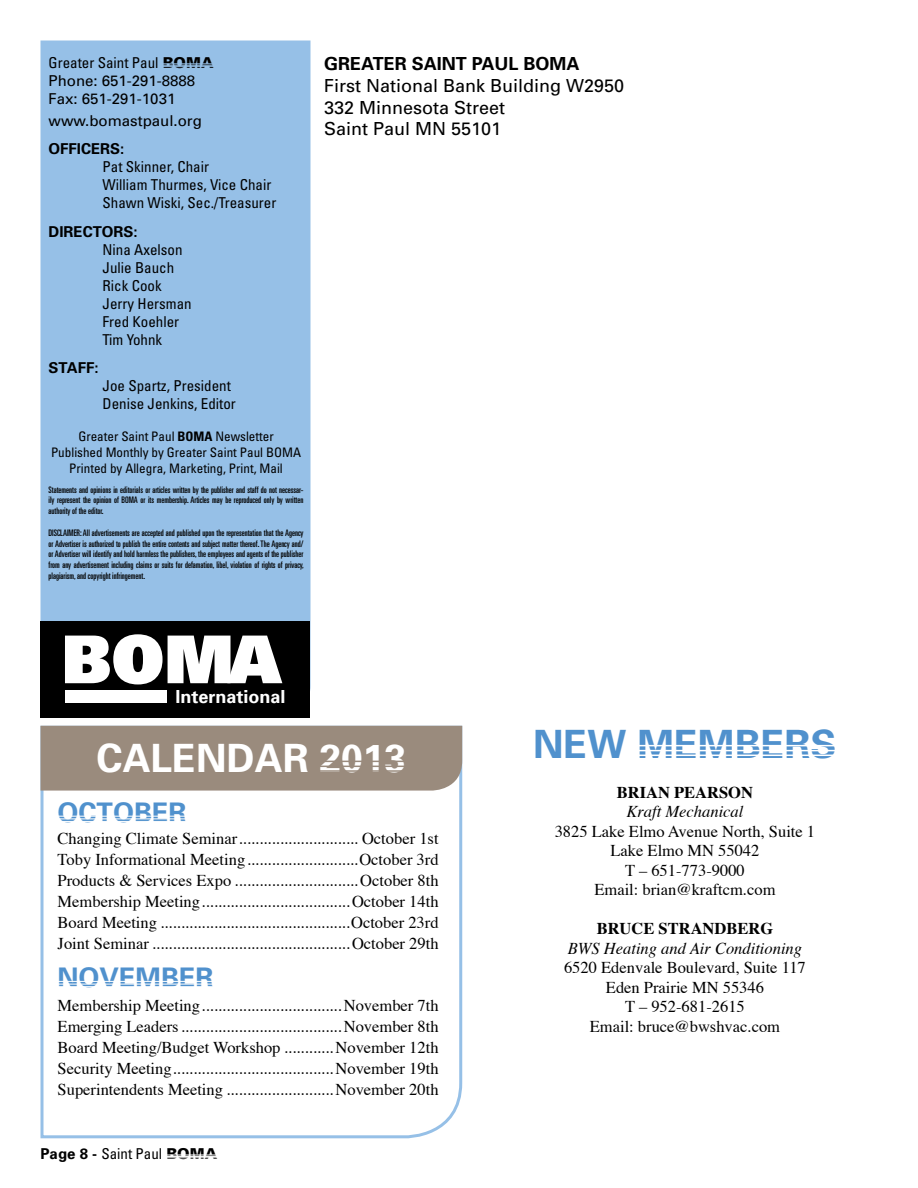
<style>
.page{position:relative;width:918px;height:1188px;background:#fff}
.page>*{position:absolute;margin:0;border:0;box-sizing:border-box;transform-origin:0 0}
.t1{font:900 66px "Univers";color:#fff}
.t2{font:700 39px "Univers";color:#fff}
.t3{font:700 39px "Univers";color:#5091cd}
.t4{font:700 27px "Univers";color:#5091cd}
.t5{font:18px/21.6px "Univers";color:#000}
.t6{font:700 18px "Univers";color:#000}
.t7{font:700 18px "Univers";color:#fff}
.t8{font:16.5px/21px "Times";color:#000;text-align:justify}
.t9{font:italic 16.5px "Times";color:#000}
.t10{font:700 16.5px "Times";color:#000}
.t11{font:condensed 15px/18px "Univers";color:#000}
.t12{font:15px/18px "Univers";color:#000}
.t13{font:700 15px "Univers";color:#000}
.t14{font:condensed 13.2px "Univers";color:#000}
.t15{font:ultra-condensed 9px/10.8px "Univers";color:#000;text-align:justify}
.s1{font-stretch:condensed}
.s2{font-weight:900}
.s3{font-weight:700}
.s4{font-weight:700;font-stretch:normal}
.s5{font-weight:900;font-stretch:normal}
</style>
<div class="page">
<svg style="left:40px;top:725px;width:423px;height:414px"></svg>
<div style="left:40px;top:40px;width:270px;height:581px;background:#96c0e7"></div>
<hr style="left:160px;top:65px;width:58px;height:1px;background:#96c0e7">
<hr style="left:160px;top:63px;width:58px;height:1px;background:#96c0e7">
<hr style="left:160px;top:66px;width:58px;height:1px;background:#96c0e7">
<div style="left:40px;top:621px;width:270px;height:96px;background:#000"></div>
<div style="left:65px;top:691px;width:101px;height:12px;background:#fff"></div>
<div style="left:40px;top:726px;width:422px;height:65px;background:#9a8b7d"></div>
<hr style="left:316px;top:766px;width:92px;height:1px;background:#9a8b7d">
<hr style="left:316px;top:761px;width:92px;height:1px;background:#9a8b7d">
<hr style="left:316px;top:770px;width:92px;height:2px;background:#9a8b7d">
<hr style="left:58px;top:819px;width:163px;height:1px;background:#fff">
<hr style="left:58px;top:816px;width:163px;height:1px;background:#fff">
<hr style="left:58px;top:821px;width:163px;height:1px;background:#fff">
<hr style="left:58px;top:984px;width:162px;height:1px;background:#fff">
<hr style="left:58px;top:981px;width:162px;height:1px;background:#fff">
<hr style="left:58px;top:986px;width:162px;height:1px;background:#fff">
<p class="t12" style="left:49px;top:54px;width:166px"><span class="s1">Greater Saint Paul</span> <span class="s2">BOMA<br></span>Phone: 651-291-8888<br>Fax: 651-291-1031</p>
<p class="t12" style="left:49px;top:112px;width:155px">www.bomastpaul.org</p>
<p class="t13" style="left:49px;top:140px;width:22px">OFFICERS</p>
<p class="t13" style="left:120px;top:140px;width:6px">:</p>
<p class="t11" style="left:103px;top:158px;width:175px">Pat Skinner, Chair<br>William Thurmes, Vice Chair<br>Shawn Wiski, Sec./Treasurer</p>
<p class="t13" style="left:49px;top:222px;width:20px">DIREC</p>
<p class="t13" style="left:93px;top:222px;width:21px">TORS</p>
<p class="t13" style="left:134px;top:222px;width:6px">:</p>
<p class="t11" style="left:103px;top:240px;width:91px">Nina Axelson<br>Julie Bauch<br>Rick Cook<br>Jerry Hersman<br>Fred Koehler<br>Tim Yohnk</p>
<p class="t13" style="left:49px;top:359px;width:52px">STAFF:</p>
<p class="t11" style="left:103px;top:377px;width:135px">Joe Spartz, President<br>Denise Jenkins, Editor</p>
<p class="t14" style="left:78px;top:428px;width:197px">Greater Saint Paul <span class="s3">BOMA</span> Newsletter</p>
<p class="t14" style="left:51px;top:444px;width:241px">Published Monthly by Greater Saint Paul Boma</p>
<p class="t14" style="left:69px;top:460px;width:215px">Printed by Allegra, Marketing, Print, Mail</p>
<p class="t15" style="left:49px;top:484px;width:256px">Statements and opinions in editorials or articles written by the publisher and staff do not necessar&shy;ily represent the opinion of BOMA or its membership. Articles may be reproduced only by written authority of the editor.</p>
<p class="t15" style="left:49px;top:527px;width:257px">Disclaimer: All advertisements are accepted and published upon the representation that the Agency or Advertiser is authorized to publish the entire contents and subject matter thereof. The Agency and/ or Advertiser will identify and hold harmless the publishers, the employees and agents of the publisher from any advertisement including claims or suits for defamation, libel, violation of rights of privacy, plagiarism, and copyright infringement.</p>
<p class="t6" style="left:324px;top:53px;width:27px">GREA</p>
<p class="t6" style="left:373px;top:53px;width:122px">TER SAINT PAUL</p>
<p class="t6" style="left:523px;top:53px;width:28px">BOMA</p>
<p class="t5" style="left:324px;top:75px;width:302px">First National Bank Building W2950<br>332 Minnesota Street<br>Saint Paul MN 55101</p>
<h1 class="t1" style="left:62px;top:616px;width:221px">BOMA</h1>
<p class="t7" style="left:176px;top:686px;width:112px">INTERNATIONAL</p>
<h2 class="t2" style="left:96px;top:735px;width:54px">CALENDAR</h2>
<h2 class="t2" style="left:320px;top:735px;width:88px">2013</h2>
<h3 class="t4" style="left:58px;top:797px;width:75px">OCTOBER</h3>
<p class="t8" style="left:58px;top:827px;width:383px">Changing Climate Seminar............................. October 1st Toby Informational Meeting ...........................October 3rd Products &amp; Services Expo ..............................October 8th Membership Meeting....................................October 14th Board Meeting ..............................................October 23rd Joint Seminar ................................................October 29th</p>
<h3 class="t4" style="left:58px;top:962px;width:81px">NOVEMBER</h3>
<p class="t8" style="left:58px;top:993px;width:383px">Membership Meeting..................................November 7th Emerging Leaders .......................................November 8th Board Meeting/Budget Workshop ............November 12th Security Meeting.......................................November 19th Superintendents Meeting ..........................November 20th</p>
<p class="t11" style="left:40px;top:1145px;width:178px"><span class="s4">PAGE 8 -</span> Saint Paul <span class="s5">BOMA</span></p>
<h2 class="t3" style="left:533px;top:721px;width:305px">NEW MEMBERS</h2>
<p class="t10" style="left:617px;top:776px;width:23px">BRIAN</p>
<p class="t10" style="left:674px;top:776px;width:23px">PEARSON</p>
<p class="t9" style="left:627px;top:797px;width:118px">Kraft Mechanical</p>
<p class="t8" style="left:555px;top:820px;width:262px;line-height:19.5px;text-align:center">3825 Lake Elmo Avenue North, Suite 1<br>Lake Elmo MN 55042<br>T – 651-773-9000<br>Email: brian@kraftcm.com</p>
<p class="t10" style="left:597px;top:913px;width:24px">BRUCE</p>
<p class="t10" style="left:659px;top:913px;width:22px">STRANDBERG</p>
<p class="t9" style="left:568px;top:933px;width:236px">BWS Heating and Air Conditioning</p>
<p class="t8" style="left:564px;top:957px;width:243px;line-height:19.5px;text-align:center">6520 Edenvale Boulevard, Suite 117<br>Eden Prairie MN 55346<br>T – 952-681-2615<br>Email: bruce@bwshvac.com</p>
</div>
